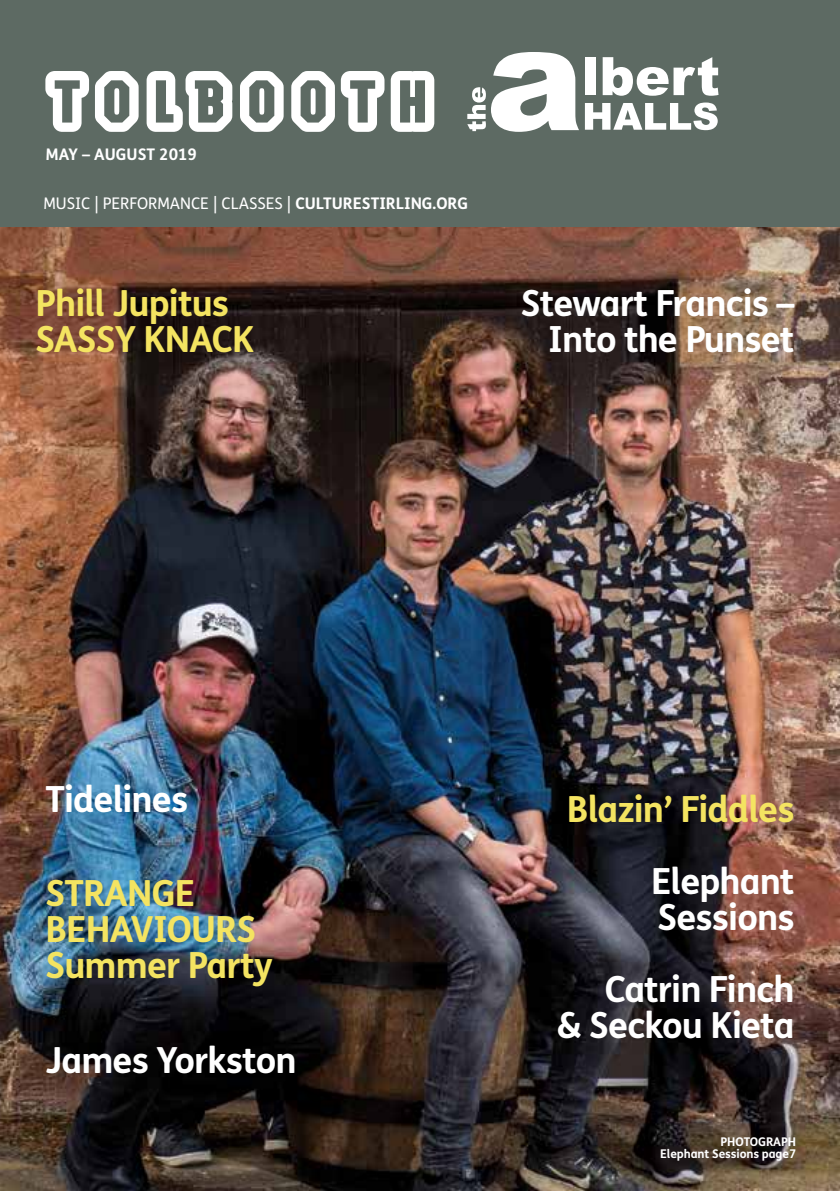
<style>
.page{position:relative;width:840px;height:1191px;background:#fff}
.page>*{position:absolute;margin:0;border:0;box-sizing:border-box;transform-origin:0 0}
.t1{font:700 36px/36px "FS Me";letter-spacing:-.025em;color:#fff;text-align:right}
.t2{font:700 36px/36px "FS Me";letter-spacing:-.025em;color:#f4e461}
.t3{font:16px "FS Me";color:#fff}
.t4{font:700 16px "FS Me";color:#fff}
.t5{font:700 12px/12px "FS Me";letter-spacing:-.01em;color:#fff;text-align:right}
.s1{font-weight:700}
</style>
<div class="page">
<img style="left:0;top:227px;width:839px;height:964px">
<div style="left:0;top:0;width:839px;height:227px;background:#5d6a63"></div>
<svg style="left:45px;top:71px;width:44px;height:61px"></svg>
<svg style="left:390px;top:71px;width:44px;height:61px"></svg>
<svg style="left:95px;top:71px;width:43px;height:61px"></svg>
<svg style="left:146px;top:71px;width:86px;height:61px"></svg>
<svg style="left:240px;top:71px;width:43px;height:61px"></svg>
<svg style="left:291px;top:71px;width:93px;height:61px"></svg>
<div style="left:585px;top:57px;width:10px;height:38px;background:#fff"></div>
<svg style="left:602px;top:57px;width:116px;height:39px"></svg>
<svg style="left:584px;top:102px;width:133px;height:28px"></svg>
<svg style="left:467px;top:52px;width:111px;height:80px"></svg>
<p class="t4" style="left:45px;top:142px;width:153px">MAY – AUGUST 2019</p>
<p class="t3" style="left:43px;top:192px;width:426px">MUSIC | PERFORMANCE | CLASSES | <span class="s1">CULTURESTIRLING.ORG</span></p>
<p class="t2" style="left:35px;top:283px;width:220px">Phill Jupitus<br>SASSY KNACK</p>
<p class="t1" style="left:520px;top:283px;width:275px">Stewart Francis –<br>Into the Punset</p>
<p class="t1" style="left:45px;top:779px;width:144px">Tidelines</p>
<p class="t2" style="left:45px;top:873px;width:229px">STRANGE<br>BEHAVIOURS<br>Summer Party</p>
<p class="t1" style="left:45px;top:1040px;width:252px">James Yorkston</p>
<p class="t2" style="left:566px;top:789px;width:229px">Blazin’ Fiddles</p>
<p class="t1" style="left:650px;top:861px;width:145px;text-align:left">Elephant<br>Sessions</p>
<p class="t1" style="left:556px;top:969px;width:239px">Catrin Finch<br>&amp; Seckou Kieta</p>
<p class="t5" style="left:660px;top:1135px;width:137px">PHOTOGRAPH<br>Elephant Sessions page7</p>
</div>
